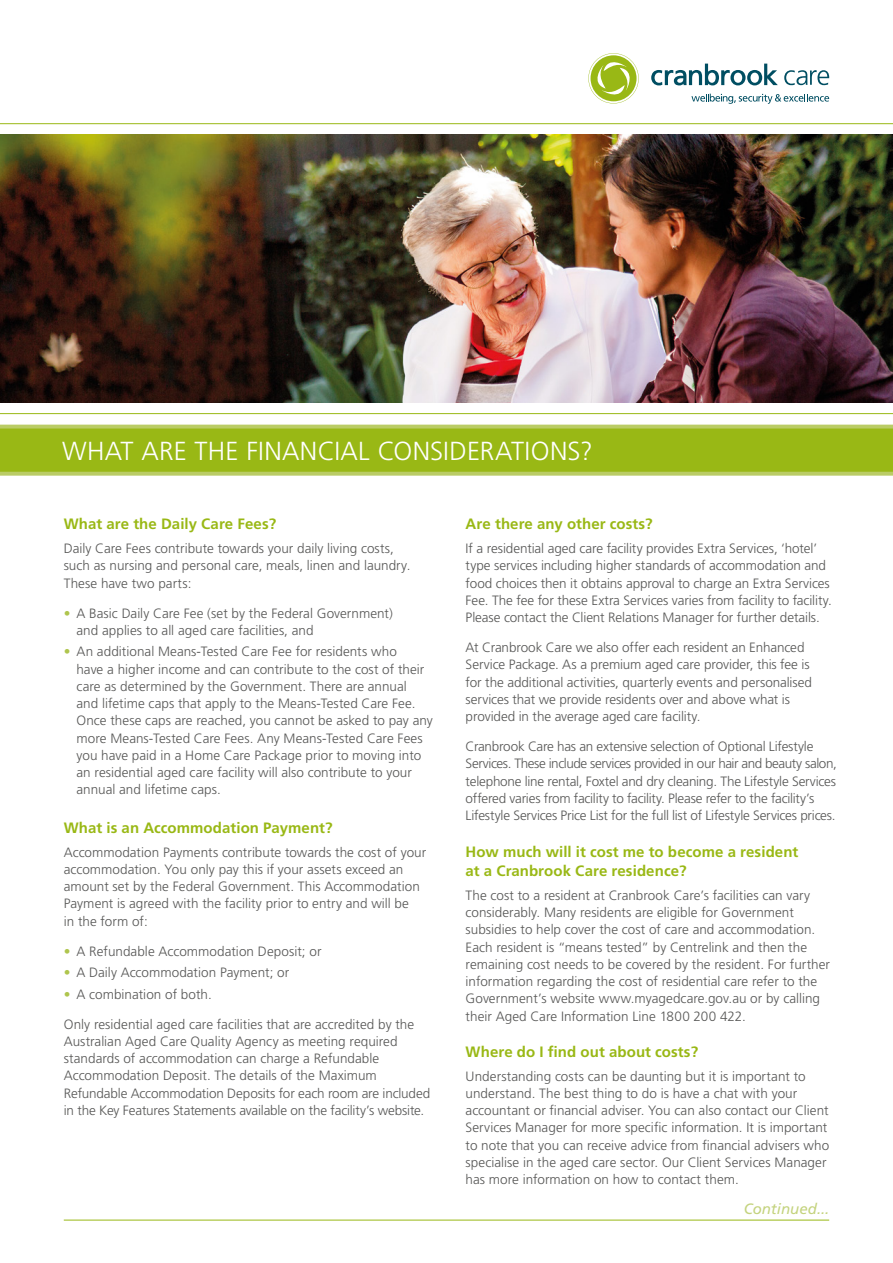
<style>
.page{position:relative;width:893px;height:1263px;background:#fff}
.page>*{position:absolute;margin:0;border:0;box-sizing:border-box;transform-origin:0 0}
.t1{font:300 26.1px "Frutiger";letter-spacing:.01em;color:#fff}
.t2{font:700 15px/19.5px "Frutiger";letter-spacing:.005em;color:#99b815}
.t3{font:italic 15px "Frutiger";color:#c4d37e}
.t4{font:300 13.5px/17.2px "Frutiger";color:#575756}
.t5{font:300 13.5px/17.2px "Frutiger";letter-spacing:-.02em;color:#575756}
.s1{color:#afc54d}
</style>
<div class="page">
<img style="left:0;top:135px;width:893px;height:268px">
<svg style="left:0;top:425px;width:893px;height:51px;background:#9ebb22"></svg>
<svg style="left:588px;top:53px;width:51px;height:51px"></svg>
<svg style="left:691px;top:94px;width:138px;height:10px"></svg>
<svg style="left:651px;top:64px;width:127px;height:21px"></svg>
<svg style="left:784px;top:70px;width:45px;height:15px"></svg>
<hr style="left:0;top:413px;width:893px;height:1px;background:#99b815">
<hr style="left:0;top:123px;width:893px;height:1px;background:#99b815">
<hr style="left:64px;top:1220px;width:765px;height:1px;background:#99b815">
<h1 class="t1" style="left:62px;top:436px;width:532px">WHAT ARE THE FINANCIAL CONSIDERATIONS?</h1>
<p class="t2" style="left:64px;top:514px;width:214px">What are the Daily Care Fees?</p>
<p class="t4" style="left:64px;top:540px;width:348px">Daily Care Fees contribute towards your daily living costs, such as nursing and personal care, meals, linen and laundry.<br>These have two parts:</p>
<p class="t4" style="left:77px;top:604px;width:318px;text-indent:-13px"><span class="s1">•</span> A Basic Daily Care Fee (set by the Federal Government) and applies to all aged care facilities, and</p>
<p class="t4" style="left:77px;top:643px;width:358px;text-indent:-13px"><span class="s1">•</span> An additional Means-Tested Care Fee for residents who<br>have a higher income and can contribute to the cost of their care as determined by the Government. There are annual<br>and lifetime caps that apply to the Means-Tested Care Fee.<br>Once these caps are reached, you cannot be asked to pay any more Means-Tested Care Fees. Any Means-Tested Care Fees you have paid in a Home Care Package prior to moving into an residential aged care facility will also contribute to your annual and lifetime caps.</p>
<p class="t2" style="left:64px;top:818px;width:270px">What is an Accommodation Payment?</p>
<p class="t4" style="left:64px;top:843px;width:364px">Accommodation Payments contribute towards the cost of your accommodation. You only pay this if your assets exceed an amount set by the Federal Government. This Accommodation Payment is agreed with the facility prior to entry and will be<br>in the form of:</p>
<p class="t4" style="left:64px;top:942px;width:259px"><span class="s1">•</span> A Refundable Accommodation Deposit; or</p>
<p class="t4" style="left:64px;top:964px;width:227px"><span class="s1">•</span> A Daily Accommodation Payment; or</p>
<p class="t4" style="left:64px;top:985px;width:149px"><span class="s1">•</span> A combination of both.</p>
<p class="t4" style="left:64px;top:1015px;width:368px">Only residential aged care facilities that are accredited by the Australian Aged Care Quality Agency as meeting required standards of accommodation can charge a Refundable Accommodation Deposit. The details of the Maximum Refundable Accommodation Deposits for each room are included in the Key Features Statements available on the facility’s website.</p>
<p class="t2" style="left:466px;top:514px;width:189px">Are there any other costs?</p>
<p class="t4" style="left:466px;top:540px;width:368px">If a residential aged care facility provides Extra Services, ‘hotel’ type services including higher standards of accommodation and food choices then it obtains approval to charge an Extra Services Fee. The fee for these Extra Services varies from facility to facility.<br>Please contact the Client Relations Manager for further details.</p>
<p class="t4" style="left:466px;top:639px;width:348px">At Cranbrook Care we also offer each resident an Enhanced Service Package. As a premium aged care provider, this fee is for the additional activities, quarterly events and personalised services that we provide residents over and above what is provided in the average aged care facility.</p>
<p class="t5" style="left:466px;top:738px;width:373px">Cranbrook Care has an extensive selection of Optional Lifestyle Services. These include services provided in our hair and beauty salon, telephone line rental, Foxtel and dry cleaning. The Lifestyle Services offered varies from facility to facility. Please refer to the facility’s Lifestyle Services Price List for the full list of Lifestyle Services prices.</p>
<p class="t2" style="left:466px;top:842px;width:334px">How much will it cost me to become a resident at a Cranbrook Care residence?</p>
<p class="t4" style="left:466px;top:887px;width:366px">The cost to a resident at Cranbrook Care’s facilities can vary considerably. Many residents are eligible for Government subsidies to help cover the cost of care and accommodation.<br>Each resident is “means tested” by Centrelink and then the remaining cost needs to be covered by the resident. For further information regarding the cost of residential care refer to the Government’s website www.myagedcare.gov.au or by calling their Aged Care Information Line 1800 200 422.</p>
<p class="t2" style="left:466px;top:1042px;width:234px">Where do I find out about costs?</p>
<p class="t4" style="left:466px;top:1067px;width:365px">Understanding costs can be daunting but it is important to understand. The best thing to do is have a chat with your accountant or financial adviser. You can also contact our Client Services Manager for more specific information. It is important to note that you can receive advice from financial advisers who specialise in the aged care sector. Our Client Services Manager has more information on how to contact them.</p>
<p class="t3" style="left:744px;top:1200px;width:87px">Continued...</p>
</div>
